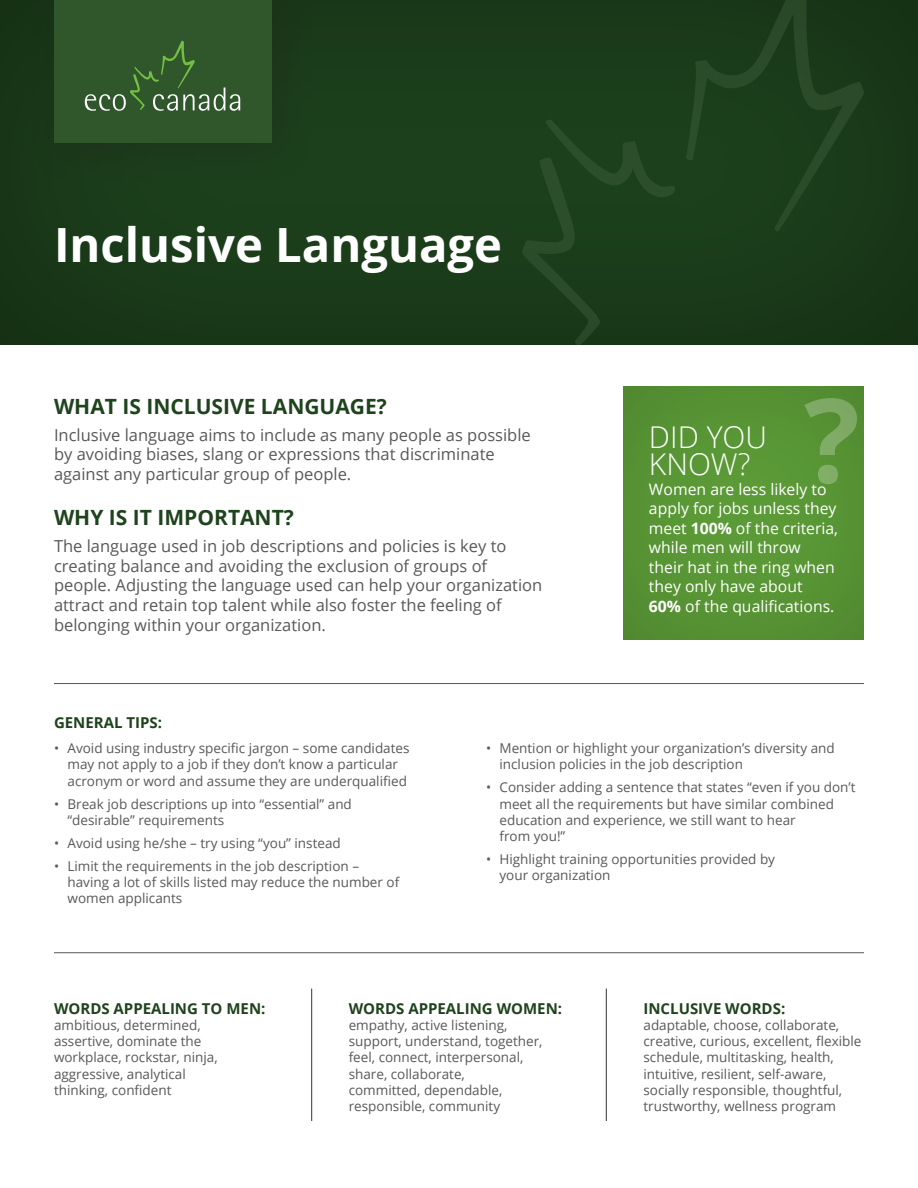
<style>
.page{position:relative;width:918px;height:1188px;background:#fff}
.page>*{position:absolute;margin:0;border:0;box-sizing:border-box;transform-origin:0 0}
.t1{font:700 47.25px "Open Sans";color:#fff}
.t2{font:300 30px/27px "Open Sans";color:#fff}
.t3{font:700 21px "Open Sans";color:#1e431d}
.t4{font:16.5px/19.8px "Open Sans";color:#57585a}
.t5{font:15.75px/19.5px "Open Sans";color:#fff}
.t6{font:700 15px "Open Sans";color:#1e431d}
.t7{font:13.5px/16.2px "Open Sans";color:#57585a}
.s1{font-weight:700}
</style>
<div class="page">
<div style="left:0;top:0;width:918px;height:346px;background:#1a3b19"></div>
<svg style="left:522px;top:0;width:342px;height:346px"></svg>
<div style="left:54px;top:0;width:217px;height:142px;background:#30562c"></div>
<svg style="left:85px;top:41px;width:155px;height:70px"></svg>
<hr style="left:311px;top:989px;width:1px;height:132px;background:#57585a">
<hr style="left:606px;top:989px;width:1px;height:132px;background:#57585a">
<hr style="left:54px;top:683px;width:810px;height:1px;background:#57585a">
<hr style="left:54px;top:952px;width:810px;height:1px;background:#57585a">
<div style="left:621px;top:384px;width:244px;height:257px;background:#589435"></div>
<svg style="left:804px;top:398px;width:53px;height:86px"></svg>
<h1 class="t1" style="left:54px;top:211px;width:450px">Inclusive Language</h1>
<h3 class="t3" style="left:54px;top:392px;width:334px">WHAT IS INCLUSIVE LANGUAGE?</h3>
<p class="t4" style="left:54px;top:424px;width:478px">Inclusive language aims to include as many people as possible by avoiding biases, slang or expressions that discriminate against any particular group of people.</p>
<h3 class="t3" style="left:54px;top:503px;width:241px">WHY IS IT IMPORTANT?</h3>
<p class="t4" style="left:54px;top:536px;width:490px">The language used in job descriptions and policies is key to creating balance and avoiding the exclusion of groups of people. Adjusting the language used can help your organization attract and retain top talent while also foster the feeling of belonging within your organization.</p>
<h2 class="t2" style="left:649px;top:423px;width:120px">DID YOU<br>KNOW?</h2>
<p class="t5" style="left:649px;top:479px;width:191px">Women are less likely to apply for jobs unless they meet <span class="s1">100%</span> of the criteria, while men will throw their hat in the ring when they only have about<br><span class="s1">60%</span> of the qualifications.</p>
<p class="t6" style="left:54px;top:712px;width:110px">GENERAL TIPS:</p>
<p class="t7" style="left:68px;top:740px;width:344px;text-indent:-14px">• Avoid using industry specific jargon – some candidates may not apply to a job if they don’t know a particular acronym or word and assume they are underqualified</p>
<p class="t7" style="left:68px;top:795px;width:286px;text-indent:-14px">• Break job descriptions up into “essential” and “desirable” requirements</p>
<p class="t7" style="left:54px;top:834px;width:288px">• Avoid using he/she – try using “you” instead</p>
<p class="t7" style="left:68px;top:857px;width:333px;text-indent:-14px">• Limit the requirements in the job description – having a lot of skills listed may reduce the number of women applicants</p>
<p class="t7" style="left:500px;top:740px;width:337px;text-indent:-14px">• Mention or highlight your organization’s diversity and inclusion policies in the job description</p>
<p class="t7" style="left:500px;top:779px;width:358px;text-indent:-14px">• Consider adding a sentence that states “even if you don’t meet all the requirements but have similar combined education and experience, we still want to hear<br>from you!”</p>
<p class="t7" style="left:500px;top:851px;width:277px;text-indent:-14px">• Highlight training opportunities provided by your organization</p>
<p class="t6" style="left:54px;top:998px;width:213px">WORDS APPEALING TO MEN:</p>
<p class="t7" style="left:54px;top:1017px;width:165px">ambitious, determined, assertive, dominate the workplace, rockstar, ninja, aggressive, analytical thinking, confident</p>
<p class="t6" style="left:349px;top:998px;width:215px">WORDS APPEALING WOMEN:</p>
<p class="t7" style="left:349px;top:1017px;width:195px">empathy, active listening, support, understand, together, feel, connect, interpersonal, share, collaborate,<br>committed, dependable, responsible, community</p>
<p class="t6" style="left:644px;top:998px;width:143px">INCLUSIVE WORDS:</p>
<p class="t7" style="left:644px;top:1017px;width:219px">adaptable, choose, collaborate, creative, curious, excellent, flexible schedule, multitasking, health, intuitive, resilient, self-aware, socially responsible, thoughtful, trustworthy, wellness program</p>
</div>
